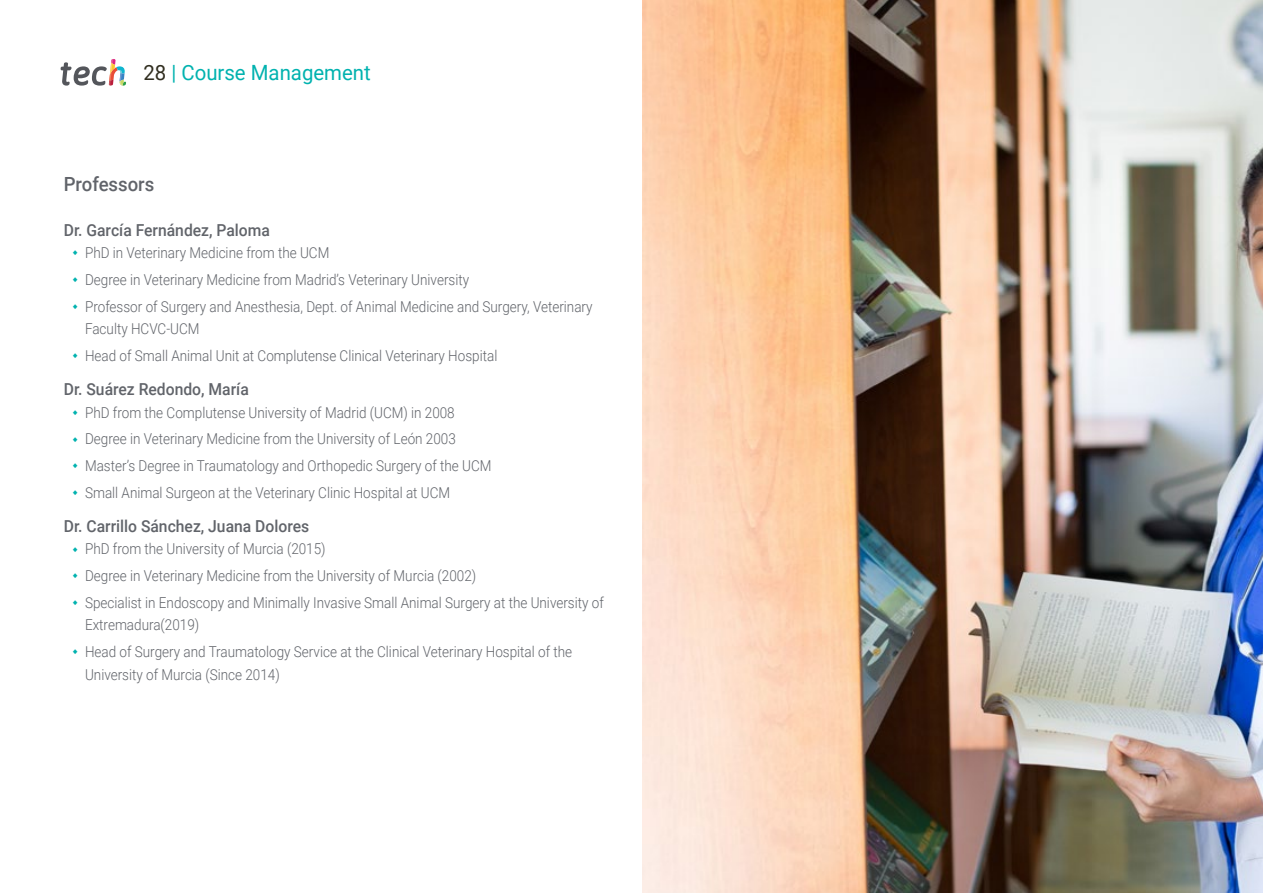
<style>
.page{position:relative;width:1263px;height:893px;background:#fff}
.page>*{position:absolute;margin:0;border:0;box-sizing:border-box;transform-origin:0 0}
.t1{font:21px "Roboto";color:#00b2af}
.t2{font:500 19.5px "Roboto";color:#61646a;scale:.95 1}
.t3{font:500 16.5px "Roboto";color:#61646a;scale:.95 1}
.t4{font:300 15px/26.7px "Roboto";color:#61646a;scale:.9 1}
.s1{color:#312e20}
</style>
<div class="page">
<svg style="left:61px;top:59px;width:65px;height:27px"></svg>
<img style="left:642px;top:0;width:621px;height:893px">
<h1 class="t1" style="left:144px;top:57px;width:229px"><span class="s1">28</span> | Course Management</h1>
<h2 class="t2" style="left:64px;top:171px;width:97px">Professors</h2>
<p class="t3" style="left:64px;top:218px;width:219px">Dr. García Fernández, Paloma</p>
<p class="t4" style="left:85px;top:239px;width:565px">PhD in Veterinary Medicine from the UCM<br>Degree in Veterinary Medicine from Madrid’s Veterinary University<br>Professor of Surgery and Anesthesia, Dept. of Animal Medicine and Surgery, Veterinary</p>
<p class="t4" style="left:85px;top:315px;width:460px">Faculty HCVC-UCM<br>Head of Small Animal Unit at Complutense Clinical Veterinary Hospital</p>
<p class="t3" style="left:64px;top:378px;width:196px">Dr. Suárez Redondo, María</p>
<p class="t4" style="left:85px;top:398px;width:453px">PhD from the Complutense University of Madrid (UCM) in 2008<br>Degree in Veterinary Medicine from the University of León 2003<br>Master’s Degree in Traumatology and Orthopedic Surgery of the UCM Small Animal Surgeon at the Veterinary Clinic Hospital at UCM</p>
<p class="t3" style="left:64px;top:515px;width:260px">Dr. Carrillo Sánchez, Juana Dolores</p>
<p class="t4" style="left:85px;top:535px;width:578px">PhD from the University of Murcia (2015)<br>Degree in Veterinary Medicine from the University of Murcia (2002)<br>Specialist in Endoscopy and Minimally Invasive Small Animal Surgery at the University of</p>
<p class="t4" style="left:85px;top:611px;width:543px">Extremadura(2019)<br>Head of Surgery and Traumatology Service at the Clinical Veterinary Hospital of the</p>
<p class="t4" style="left:85px;top:660px;width:218px">University of Murcia (Since 2014)</p>
</div>
